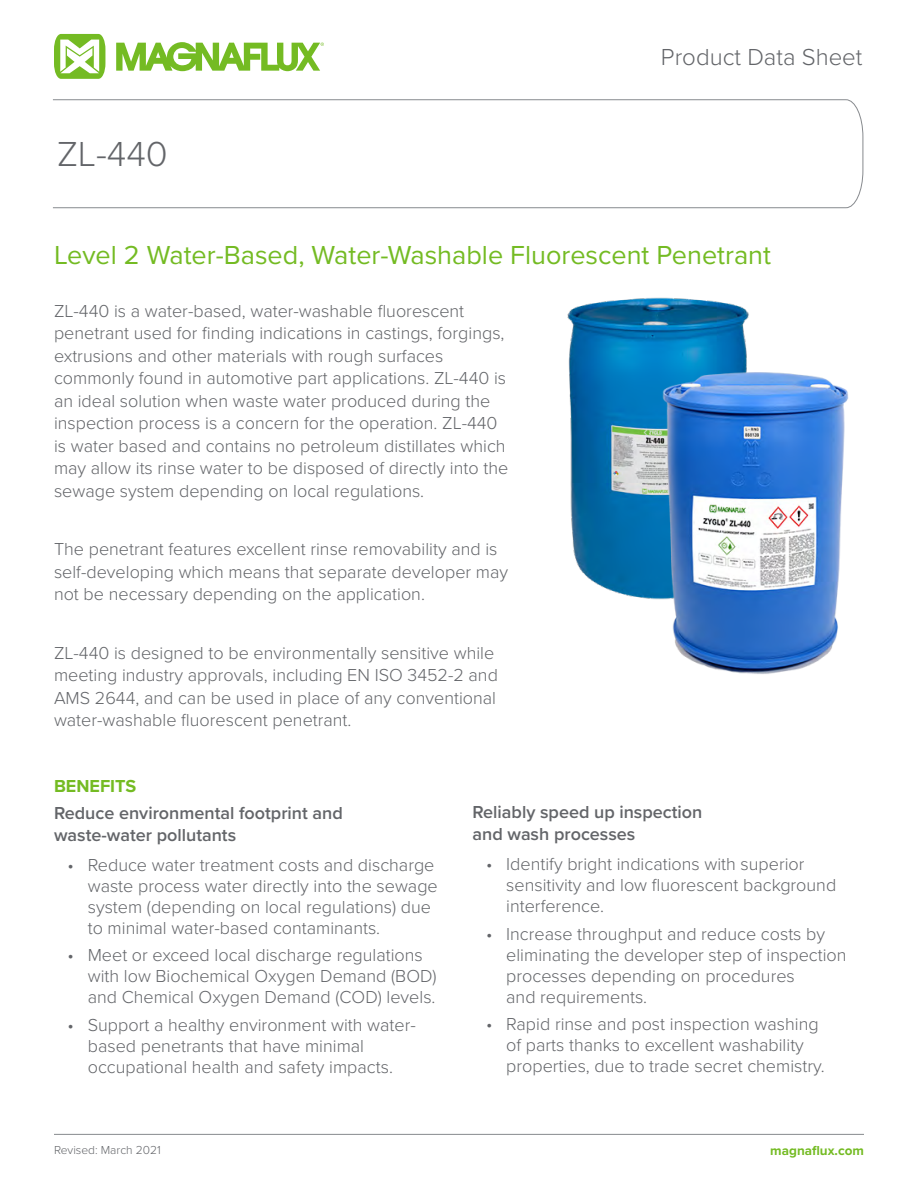
<style>
.page{position:relative;width:918px;height:1188px;background:#fff}
.page>*{position:absolute;margin:0;border:0;box-sizing:border-box;transform-origin:0 0}
.t1{font:300 36px "Proxima Nova";color:#636569}
.t2{font:27px "Proxima Nova";color:#74bb23}
.t3{font:300 24px "Proxima Nova";color:#636569}
.t4{font:300 18px/21px "Proxima Nova";color:#636569}
.t5{font:600 18px/22.5px "Proxima Nova";color:#636569}
.t6{font:700 18px "Proxima Nova";color:#74bb23}
.t7{font:700 13.5px "Proxima Nova";color:#74bb23}
.t8{font:300 12px "Proxima Nova";color:#636569}
</style>
<div class="page">
<svg style="left:116px;top:42px;width:208px;height:29px"></svg>
<svg style="left:54px;top:34px;width:51px;height:45px"></svg>
<hr style="left:54px;top:1134px;width:810px;height:1px;background:#878a8e">
<svg style="left:53px;top:99px;width:811px;height:109px"></svg>
<img style="left:567px;top:297px;width:182px;height:298px">
<img style="left:625px;top:372px;width:224px;height:302px">
<h1 class="t1" style="left:57px;top:127px;width:112px">ZL-440</h1>
<h3 class="t3" style="left:661px;top:39px;width:203px">Product Data Sheet</h3>
<h2 class="t2" style="left:54px;top:235px;width:719px">Level 2 Water-Based, Water-Washable Fluorescent Penetrant</h2>
<p class="t4" style="left:54px;top:299px;width:456px;line-height:22.5px">ZL-440 is a water-based, water-washable fluorescent penetrant used for finding indications in castings, forgings, extrusions and other materials with rough surfaces commonly found in automotive part applications. ZL-440 is an ideal solution when waste water produced during the inspection process is a concern for the operation. ZL-440 is water based and contains no petroleum distillates which may allow its rinse water to be disposed of directly into the sewage system depending on local regulations.</p>
<p class="t4" style="left:54px;top:537px;width:456px;line-height:22.5px">The penetrant features excellent rinse removability and is self-developing which means that separate developer may not be necessary depending on the application.</p>
<p class="t4" style="left:54px;top:641px;width:445px;line-height:22.5px">ZL-440 is designed to be environmentally sensitive while meeting industry approvals, including EN ISO 3452-2 and AMS 2644, and can be used in place of any conventional water-washable fluorescent penetrant.</p>
<p class="t6" style="left:54px;top:772px;width:84px">BENEFITS</p>
<p class="t5" style="left:54px;top:801px;width:290px">Reduce environmental footprint and waste-water pollutants</p>
<p class="t4" style="left:88px;top:853px;width:352px;text-indent:-20px">• Reduce water treatment costs and discharge waste process water directly into the sewage system (depending on local regulations) due to minimal water-based contaminants.</p>
<p class="t4" style="left:88px;top:944px;width:350px;text-indent:-20px">• Meet or exceed local discharge regulations with low Biochemical Oxygen Demand (BOD) and Chemical Oxygen Demand (COD) levels.</p>
<p class="t4" style="left:88px;top:1014px;width:330px;text-indent:-20px">• Support a healthy environment with water&shy;based penetrants that have minimal occupational health and safety impacts.</p>
<p class="t5" style="left:472px;top:800px;width:231px">Reliably speed up inspection and wash processes</p>
<p class="t4" style="left:506px;top:852px;width:332px;text-indent:-20px">• Identify bright indications with superior sensitivity and low fluorescent background interference.</p>
<p class="t4" style="left:506px;top:922px;width:342px;text-indent:-20px">• Increase throughput and reduce costs by eliminating the developer step of inspection processes depending on procedures<br>and requirements.</p>
<p class="t4" style="left:506px;top:1013px;width:320px;text-indent:-20px">• Rapid rinse and post inspection washing of parts thanks to excellent washability properties, due to trade secret chemistry.</p>
<p class="t8" style="left:54px;top:1141px;width:108px">Revised: March 2021</p>
<p class="t7" style="left:770px;top:1141px;width:95px">magnaflux.com</p>
</div>
